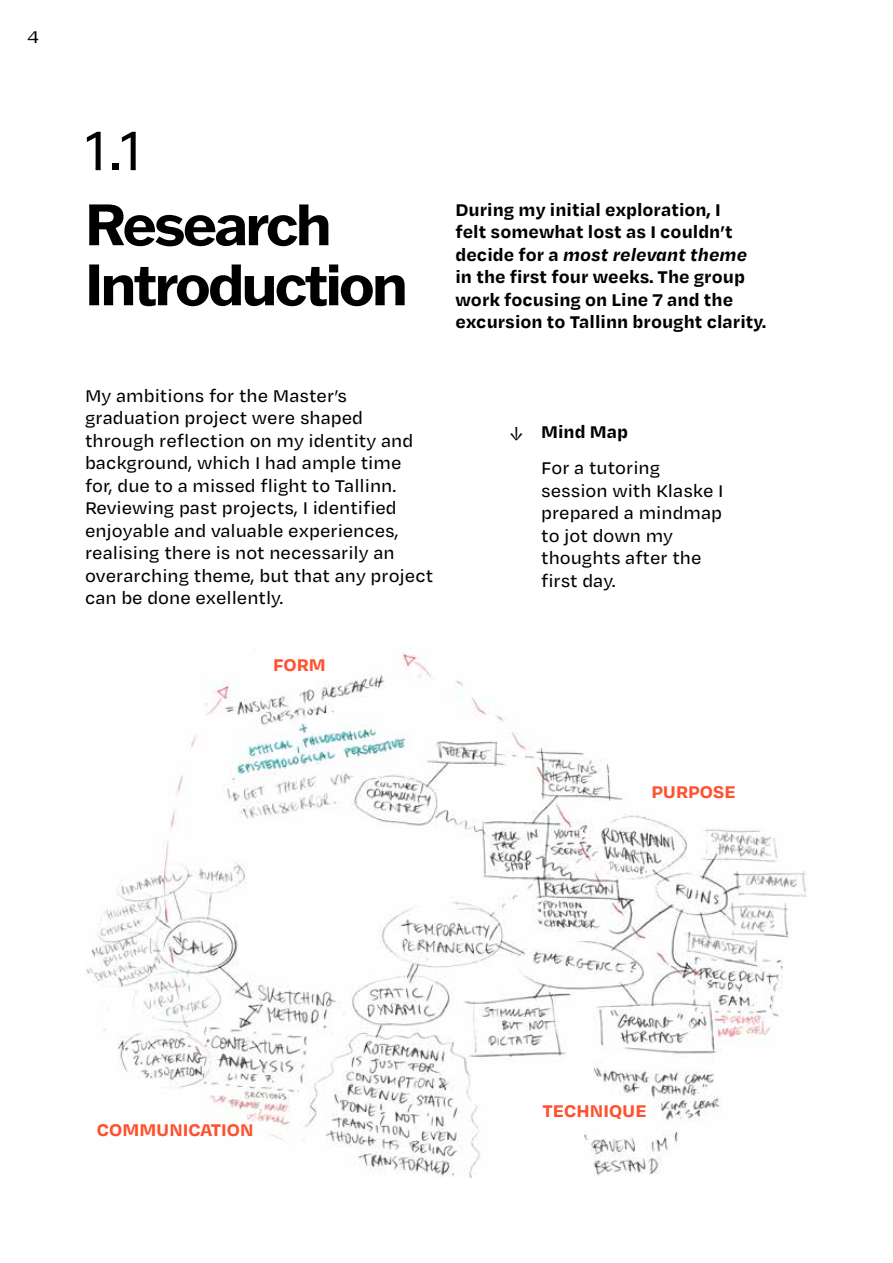
<style>
.page{position:relative;width:893px;height:1263px;background:#fff}
.page>*{position:absolute;margin:0;border:0;box-sizing:border-box;transform-origin:0 0}
.t1{font:700 57px/60px "Franklin Gothic ATF";letter-spacing:-.05em;color:#000}
.t2{font:57px "Franklin Gothic ATF";color:#000}
.t3{font:500 19.5px/22.5px "Degular Text";color:#000}
.t4{font:700 19.5px/22.5px "Degular Text";color:#000}
.t5{font:700 19.5px "Degular Text";color:#fe512f}
.s1{font-style:italic}
</style>
<div class="page">
<img style="left:86px;top:653px;width:721px;height:525px">
<p class="t3" style="left:27px;top:24px;width:13px">4</p>
<h1 class="t2" style="left:85px;top:112px;width:59px">1.1</h1>
<h1 class="t1" style="left:85px;top:193px;width:324px">Research<br>Introduction</h1>
<p class="t3" style="left:85px;top:383px;width:350px">My ambitions for the Master’s graduation project were shaped through reflection on my identity and background, which I had ample time for, due to a missed flight to Tallinn.<br>Reviewing past projects, I identified enjoyable and valuable experiences, realising there is not necessarily an overarching theme, but that any project can be done exellently.</p>
<p class="t5" style="left:273px;top:652px;width:54px">FORM</p>
<p class="t4" style="left:455px;top:197px;width:312px">During my initial exploration, I<br>felt somewhat lost as I couldn’t decide for a <span class="s1">most relevant theme </span>in the first four weeks. The group work focusing on Line 7 and the excursion to Tallinn brought clarity.</p>
<p class="t3" style="left:529px;top:426px;width:17px;rotate:90deg">→</p>
<p class="t4" style="left:541px;top:420px;width:88px">Mind Map</p>
<p class="t3" style="left:541px;top:456px;width:184px">For a tutoring session with Klaske I prepared a mindmap to jot down my thoughts after the first day.</p>
<p class="t5" style="left:651px;top:778px;width:86px">PURPOSE</p>
<p class="t5" style="left:97px;top:1116px;width:158px">COMMUNICATION</p>
<p class="t5" style="left:542px;top:1097px;width:106px">TECHNIQUE</p>
</div>
